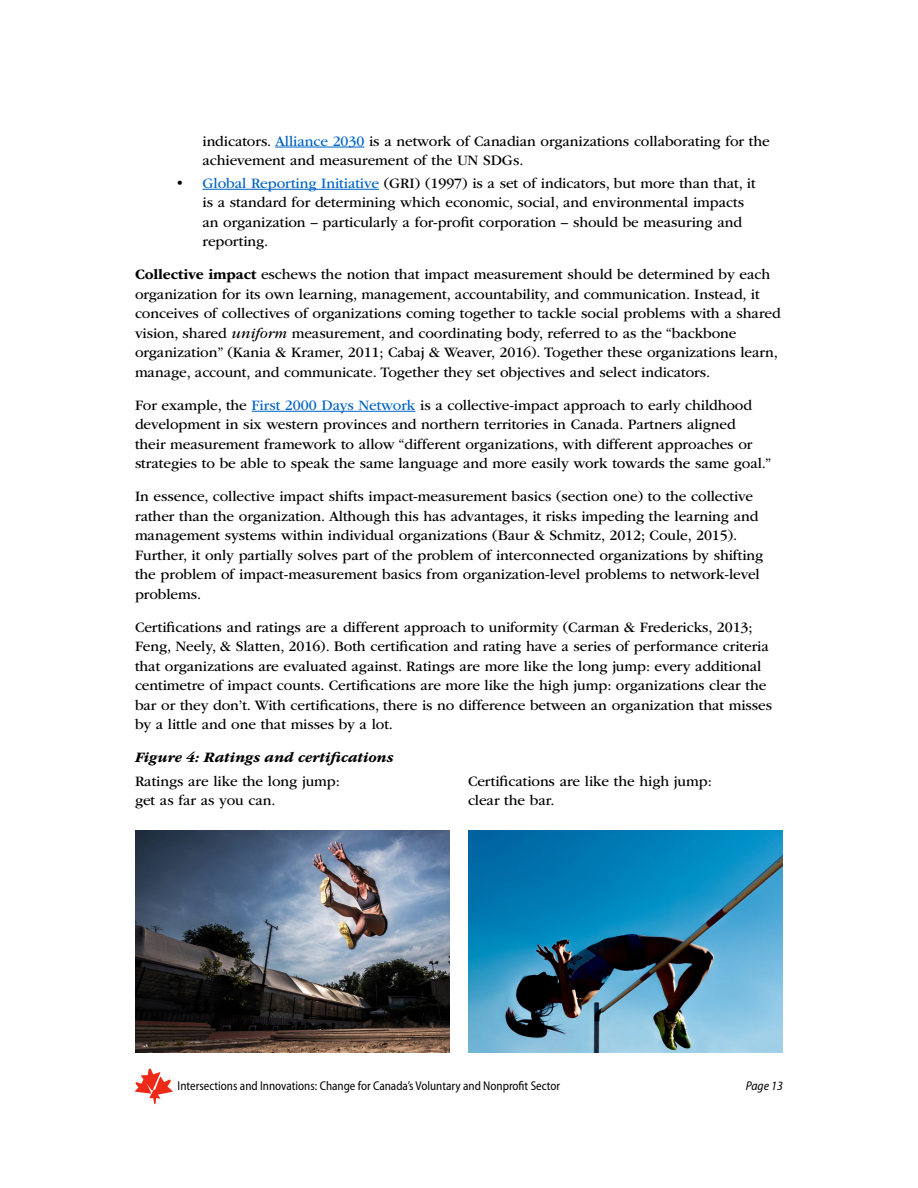
<style>
.page{position:relative;width:918px;height:1188px;background:#fff}
.page>*{position:absolute;margin:0;border:0;box-sizing:border-box;transform-origin:0 0}
.Body_txt{font:15px/19.5px "ITC Garamond Std";letter-spacing:-.005em;color:#000}
.Figure_Table_Title{font:italic 700 15px "ITC Garamond Std";letter-spacing:-.005em;color:#000}
.t1{font:semi-condensed 12.75px "Myriad Pro";color:#000;scale:.95 1}
.t2{font:italic semi-condensed 12.75px "Myriad Pro";color:#000}
.s1{color:#0063c5}
.s2{font-weight:700}
.s3{font-style:italic}
</style>
<div class="page">
<svg style="left:135px;top:1069px;width:38px;height:35px"></svg>
<hr style="left:275px;top:147px;width:89px;height:1px;background:#0063c5">
<hr style="left:202px;top:189px;width:177px;height:1px;background:#0063c5">
<hr style="left:252px;top:411px;width:163px;height:1px;background:#0063c5">
<img style="left:135px;top:831px;width:315px;height:222px">
<img style="left:468px;top:831px;width:315px;height:222px">
<p class="Body_txt" style="left:202px;top:131px;width:569px">indicators. <span class="s1">Alliance 2030</span> is a network of Canadian organizations collaborating for the achievement and measurement of the UN SDGs.</p>
<p class="Body_txt" style="left:202px;top:173px;width:555px;text-indent:-27px">• <span class="s1">Global Reporting Initiative</span> (GRI) (1997) is a set of indicators, but more than that, it is a standard for determining which economic, social, and environmental impacts an organization – particularly a for-profit corporation – should be measuring and reporting.</p>
<p class="Body_txt" style="left:135px;top:265px;width:647px"><span class="s2">Collective impact</span> eschews the notion that impact measurement should be determined by each organization for its own learning, management, accountability, and communication. Instead, it conceives of collectives of organizations coming together to tackle social problems with a shared vision, shared <span class="s3">uniform</span> measurement, and coordinating body, referred to as the “backbone organization” (Kania &amp; Kramer, 2011; Cabaj &amp; Weaver, 2016). Together these organizations learn, manage, account, and communicate. Together they set objectives and select indicators.</p>
<p class="Body_txt" style="left:135px;top:395px;width:638px">For example, the <span class="s1">First 2000 Days Network</span> is a collective-impact approach to early childhood development in six western provinces and northern territories in Canada. Partners aligned<br>their measurement framework to allow “different organizations, with different approaches or strategies to be able to speak the same language and more easily work towards the same goal.”</p>
<p class="Body_txt" style="left:135px;top:487px;width:630px">In essence, collective impact shifts impact-measurement basics (section one) to the collective rather than the organization. Although this has advantages, it risks impeding the learning and management systems within individual organizations (Baur &amp; Schmitz, 2012; Coule, 2015).<br>Further, it only partially solves part of the problem of interconnected organizations by shifting the problem of impact-measurement basics from organization-level problems to network-level problems.</p>
<p class="Body_txt" style="left:135px;top:617px;width:639px">Certifications and ratings are a different approach to uniformity (Carman &amp; Fredericks, 2013; Feng, Neely, &amp; Slatten, 2016). Both certification and rating have a series of performance criteria that organizations are evaluated against. Ratings are more like the long jump: every additional centimetre of impact counts. Certifications are more like the high jump: organizations clear the bar or they don’t. With certifications, there is no difference between an organization that misses by a little and one that misses by a lot.</p>
<p class="Figure_Table_Title" style="left:135px;top:749px;width:260px">Figure 4: Ratings and certifications</p>
<p class="Body_txt" style="left:135px;top:772px;width:206px">Ratings are like the long jump: get as far as you can.</p>
<p class="Body_txt" style="left:468px;top:772px;width:245px">Certifications are like the high jump: clear the bar.</p>
<p class="t1" style="left:178px;top:1077px;width:404px">Intersections and Innovations: Change for Canada’s Voluntary and Nonprofit Sector</p>
<p class="t2" style="left:746px;top:1078px;width:39px">Page 13</p>
</div>
